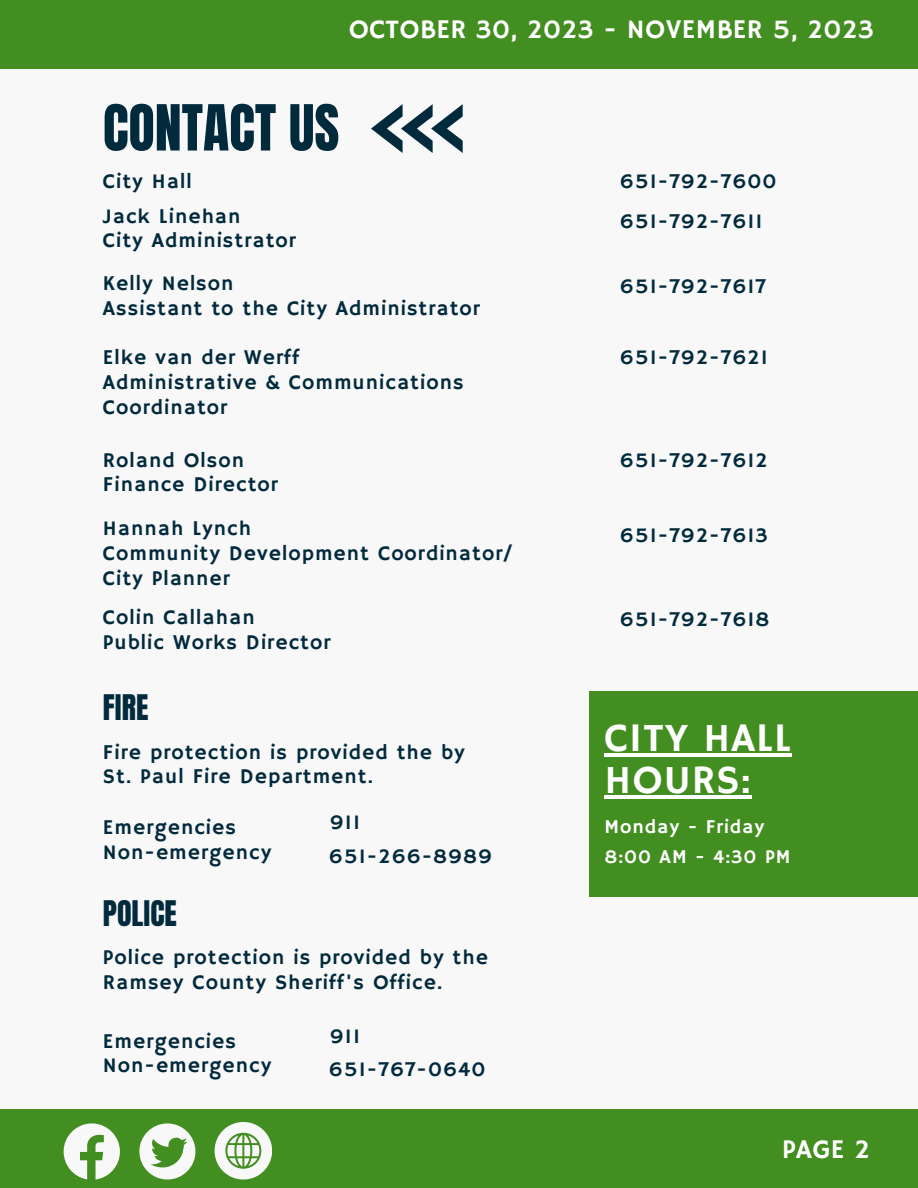
<style>
.page{position:relative;width:918px;height:1188px;background:#f8f8f8}
.page>*{position:absolute;margin:0;border:0;box-sizing:border-box;transform-origin:0 0}
.t1{font:54px "Anton";color:#022a3d}
.t2{font:40.5px/41.7px "Hammersmith One";letter-spacing:.025em;color:#fff}
.t3{font:30px "Anton";color:#022a3d}
.t4{font:27px "Hammersmith One";letter-spacing:.015em;color:#fff}
.t5{font:21px/24.8px "Hammersmith One";letter-spacing:.05em;color:#022a3d}
.t6{font:19.5px "Hammersmith One";letter-spacing:.05em;color:#fff}
</style>
<div class="page">
<svg style="left:371px;top:105px;width:92px;height:48px"></svg>
<div style="left:589px;top:691px;width:329px;height:206px;background:#438e20"></div>
<hr style="left:605px;top:753px;width:187px;height:4px;background:#fff">
<hr style="left:605px;top:795px;width:147px;height:3px;background:#fff">
<div style="left:0;top:1109px;width:918px;height:79px;background:#438e20"></div>
<svg style="left:64px;top:1123px;width:56px;height:57px"></svg>
<svg style="left:139px;top:1123px;width:56px;height:57px"></svg>
<svg style="left:215px;top:1122px;width:57px;height:57px"></svg>
<div style="left:0;top:0;width:918px;height:68px;background:#438e20"></div>
<p class="t4" style="left:349px;top:14px;width:527px">OCTOBER 30, 2023 - NOVEMBER 5, 2023</p>
<p class="t1" style="left:103px;top:89px;width:238px">CONTACT US</p>
<p class="t5" style="left:103px;top:169px;width:90px">City Hall</p>
<p class="t5" style="left:103px;top:205px;width:139px">Jack Linehan</p>
<p class="t5" style="left:103px;top:229px;width:194px">City Administrator</p>
<p class="t5" style="left:620px;top:170px;width:158px">651-792-7600</p>
<p class="t5" style="left:620px;top:209px;width:144px">651-792-7611</p>
<p class="t5" style="left:103px;top:272px;width:132px">Kelly Nelson</p>
<p class="t5" style="left:103px;top:297px;width:378px">Assistant to the City Administrator</p>
<p class="t5" style="left:103px;top:346px;width:198px">Elke van der Werff</p>
<p class="t5" style="left:103px;top:371px;width:362px">Administrative &amp; Communications<br>Coordinator</p>
<p class="t5" style="left:103px;top:448px;width:143px">Roland Olson</p>
<p class="t5" style="left:103px;top:473px;width:177px">Finance Director</p>
<p class="t5" style="left:103px;top:517px;width:149px">Hannah Lynch</p>
<p class="t5" style="left:103px;top:542px;width:411px">Community Development Coordinator/<br>City Planner</p>
<p class="t5" style="left:103px;top:606px;width:153px">Colin Callahan</p>
<p class="t5" style="left:103px;top:631px;width:229px">Public Works Director</p>
<p class="t3" style="left:103px;top:686px;width:47px">FIRE</p>
<p class="t5" style="left:103px;top:740px;width:363px">Fire protection is provided the by<br>St. Paul Fire Department.</p>
<p class="t5" style="left:103px;top:816px;width:135px">Emergencies</p>
<p class="t5" style="left:103px;top:841px;width:170px">Non-emergency</p>
<p class="t5" style="left:330px;top:810px;width:32px">911</p>
<p class="t5" style="left:329px;top:845px;width:165px">651-266-8989</p>
<p class="t3" style="left:103px;top:892px;width:76px">POLICE</p>
<p class="t5" style="left:103px;top:946px;width:387px">Police protection is provided by the<br>Ramsey County Sheriff's Office.</p>
<p class="t5" style="left:103px;top:1029px;width:135px">Emergencies</p>
<p class="t5" style="left:103px;top:1054px;width:170px">Non-emergency</p>
<p class="t5" style="left:330px;top:1025px;width:32px">911</p>
<p class="t5" style="left:329px;top:1058px;width:158px">651-767-0640</p>
<p class="t5" style="left:620px;top:275px;width:148px">651-792-7617</p>
<p class="t5" style="left:620px;top:346px;width:149px">651-792-7621</p>
<p class="t5" style="left:620px;top:449px;width:149px">651-792-7612</p>
<p class="t5" style="left:620px;top:524px;width:149px">651-792-7613</p>
<p class="t5" style="left:620px;top:608px;width:151px">651-792-7618</p>
<p class="t2" style="left:605px;top:719px;width:188px">CITY HALL<br>HOURS:</p>
<p class="t6" style="left:605px;top:815px;width:161px">Monday - Friday</p>
<p class="t6" style="left:605px;top:845px;width:187px">8:00 AM - 4:30 PM</p>
<p class="t4" style="left:782px;top:1133px;width:89px">PAGE 2</p>
</div>
